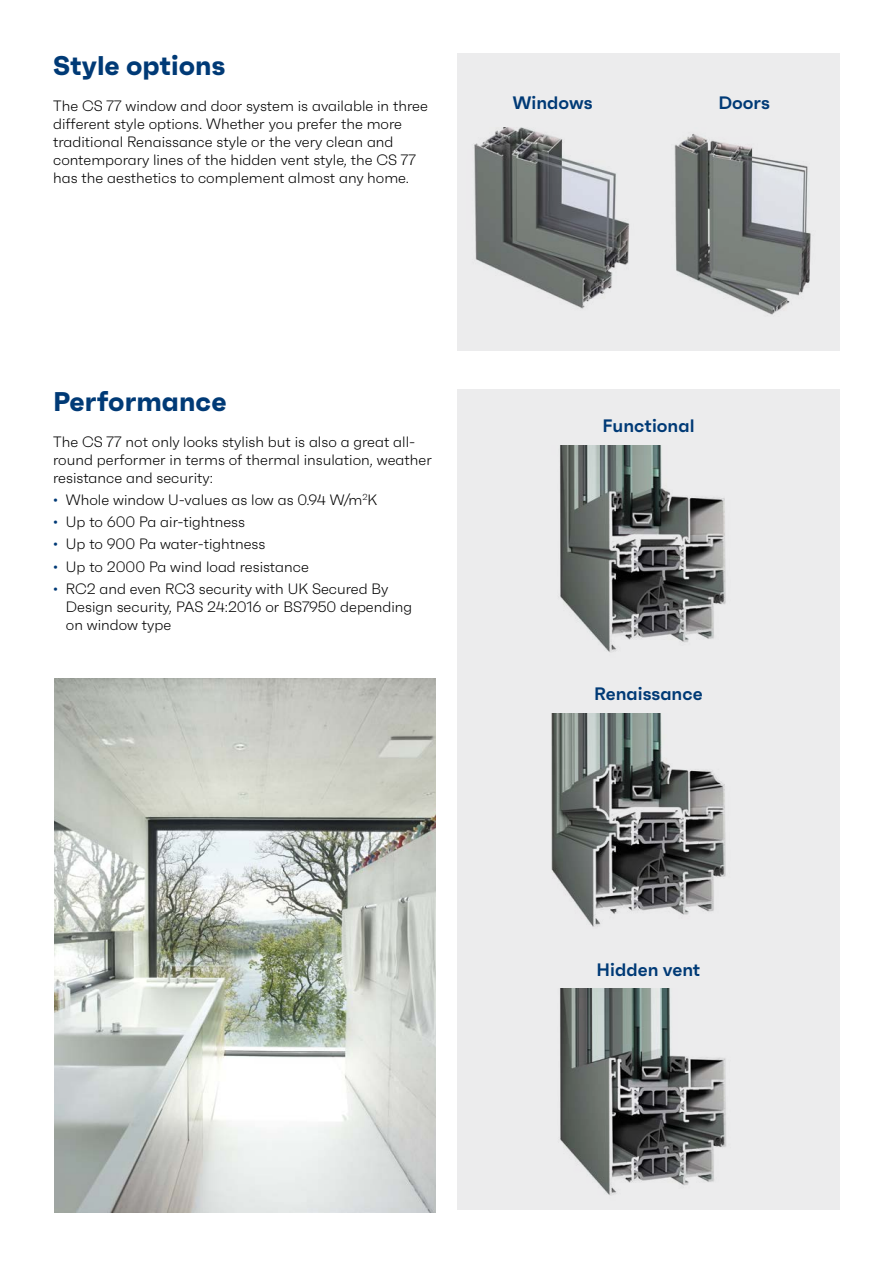
<style>
.page{position:relative;width:893px;height:1263px;background:#fff}
.page>*{position:absolute;margin:0;border:0;box-sizing:border-box;transform-origin:0 0}
.t1{font:700 27px "Faktum";color:#003a76}
.t2{font:600 18px "Faktum";color:#003a76}
.t3{font:300 15px/18px "Faktum";color:#000}
.s1{color:#003a76}
</style>
<div class="page">
<div style="left:457px;top:53px;width:383px;height:298px;background:#ececed"></div>
<div style="left:457px;top:389px;width:383px;height:821px;background:#ececed"></div>
<img style="left:474px;top:128px;width:156px;height:181px">
<img style="left:674px;top:133px;width:137px;height:182px">
<img style="left:560px;top:445px;width:166px;height:207px">
<img style="left:560px;top:988px;width:166px;height:207px">
<img style="left:551px;top:713px;width:175px;height:214px">
<img style="left:55px;top:678px;width:381px;height:535px">
<h1 class="t1" style="left:53px;top:48px;width:174px">Style options</h1>
<p class="t3" style="left:53px;top:96px;width:376px">The CS 77 window and door system is available in three different style options. Whether you prefer the more traditional Renaissance style or the very clean and contemporary lines of the hidden vent style, the CS 77 has the aesthetics to complement almost any home.</p>
<p class="t2" style="left:513px;top:92px;width:81px">Windows</p>
<p class="t2" style="left:718px;top:92px;width:53px">Doors</p>
<h1 class="t1" style="left:53px;top:384px;width:175px">Performance</h1>
<p class="t3" style="left:53px;top:432px;width:380px">The CS 77 not only looks stylish but is also a great all&shy;round performer in terms of thermal insulation, weather resistance and security:</p>
<p class="t3" style="left:53px;top:491px;width:326px"><span class="s1">•</span> Whole window U-values as low as 0.94 W/m<sup>2</sup>K</p>
<p class="t3" style="left:53px;top:513px;width:193px"><span class="s1">•</span> Up to 600 Pa air-tightness</p>
<p class="t3" style="left:53px;top:535px;width:214px"><span class="s1">•</span> Up to 900 Pa water-tightness</p>
<p class="t3" style="left:53px;top:557px;width:257px"><span class="s1">•</span> Up to 2000 Pa wind load resistance</p>
<p class="t3" style="left:66px;top:580px;width:348px;text-indent:-13px"><span class="s1">•</span> RC2 and even RC3 security with UK Secured By<br>Design security, PAS 24:2016 or BS7950 depending on window type</p>
<p class="t2" style="left:602px;top:415px;width:94px">Functional</p>
<p class="t2" style="left:594px;top:683px;width:110px">Renaissance</p>
<p class="t2" style="left:597px;top:958px;width:105px">Hidden vent</p>
</div>
